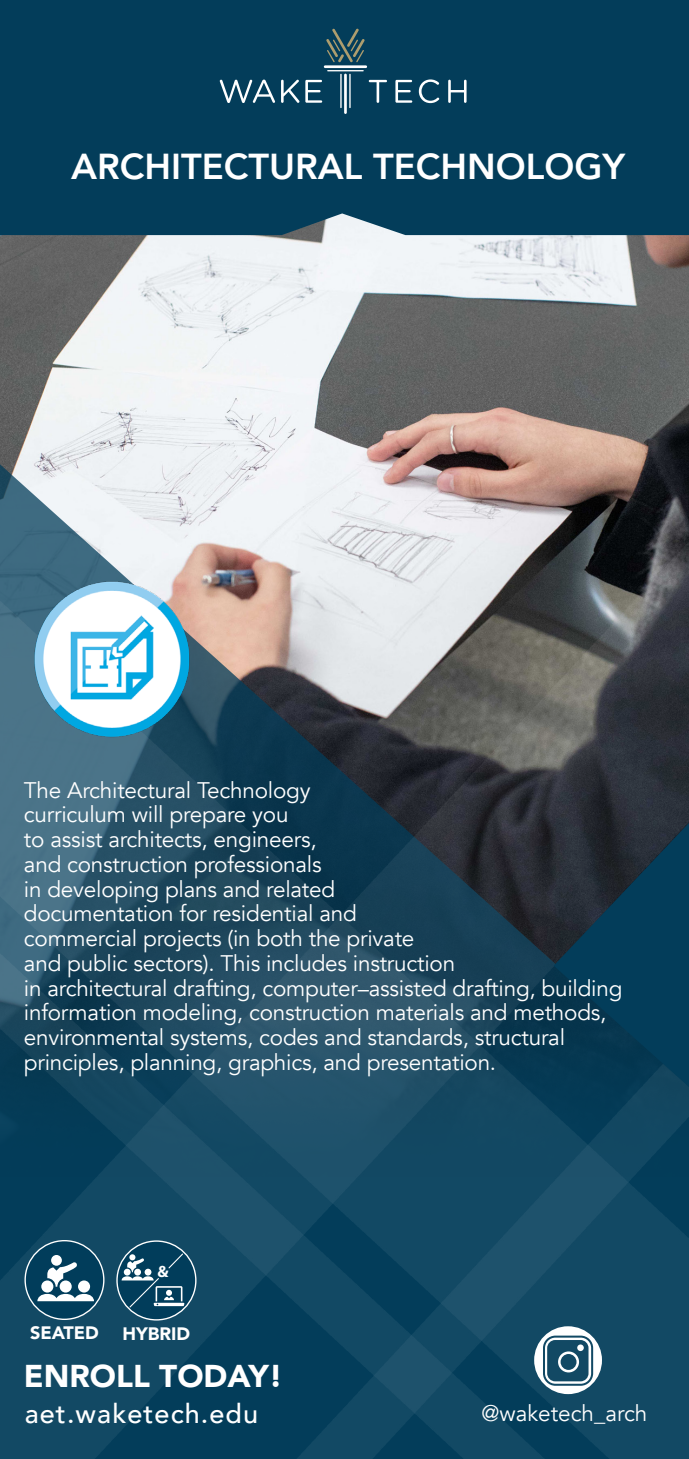
<style>
.page{position:relative;width:689px;height:1459px;background:#fff}
.page>*{position:absolute;margin:0;border:0;box-sizing:border-box;transform-origin:0 0}
.t1{font:800 36px "Avenir";color:#fff}
.t2{font:900 31.5px "Avenir";color:#fff}
.t3{font:500 27px "Avenir";letter-spacing:.04em;color:#fff}
.t4{font:22.5px/24.8px "Avenir";letter-spacing:-.01em;color:#fff}
.t5{font:900 18px "Avenir";color:#fff}
.t6{font:700 16.43px "Myriad Pro";color:#fff}
</style>
<div class="page">
<img style="left:0;top:0;width:689px;height:1458px">
<svg style="left:553px;top:802px;width:136px;height:302px;fill:#043a54"></svg>
<div style="left:25px;top:1240px;width:79px;height:79px;background:#013d5b;border-radius:50%"></div>
<div style="left:24px;top:1239px;width:80px;height:80px;border:1px solid #fff;border-radius:50%"></div>
<div style="left:41px;top:1280px;width:12px;height:12px;background:#fff;border-radius:50%"></div>
<div style="left:60px;top:1280px;width:12px;height:12px;background:#fff;border-radius:50%"></div>
<div style="left:78px;top:1280px;width:12px;height:12px;background:#fff;border-radius:50%"></div>
<svg style="left:37px;top:1293px;width:57px;height:8px"></svg>
<svg style="left:51px;top:1254px;width:11px;height:11px"></svg>
<svg style="left:47px;top:1261px;width:30px;height:25px"></svg>
<div style="left:117px;top:1240px;width:79px;height:79px;background:#013d5b;border-radius:50%"></div>
<div style="left:116px;top:1240px;width:80px;height:80px;border:1px solid #fff;border-radius:50%"></div>
<svg style="left:122px;top:1252px;width:62px;height:56px"></svg>
<svg style="left:534px;top:1326px;width:68px;height:67px"></svg>
<img style="left:32px;top:578px;width:162px;height:162px">
<p class="t1" style="left:71px;top:138px;width:556px">ARCHITECTURAL TECHNOLOGY</p>
<p class="t4" style="left:24px;top:777px;width:600px">The Architectural Technology<br>curriculum will prepare you<br>to assist architects, engineers,<br>and construction professionals<br>in developing plans and related<br>documentation for residential and<br>commercial projects (in both the private<br>and public sectors). This includes instruction<br>in architectural drafting, computer–assisted drafting, building information modeling, construction materials and methods, environmental systems, codes and standards, structural principles, planning, graphics, and presentation.</p>
<p class="t5" style="left:30px;top:1316px;width:70px">SEATED</p>
<p class="t6" style="left:157px;top:1260px;width:13px">&amp;</p>
<p class="t5" style="left:123px;top:1317px;width:69px">HYBRID</p>
<h2 class="t2" style="left:24px;top:1348px;width:260px">ENROLL TODAY!</h2>
<p class="t3" style="left:25px;top:1390px;width:235px">aet.waketech.edu</p>
<p class="t4" style="left:481px;top:1400px;width:167px">@waketech_arch</p>
</div>
